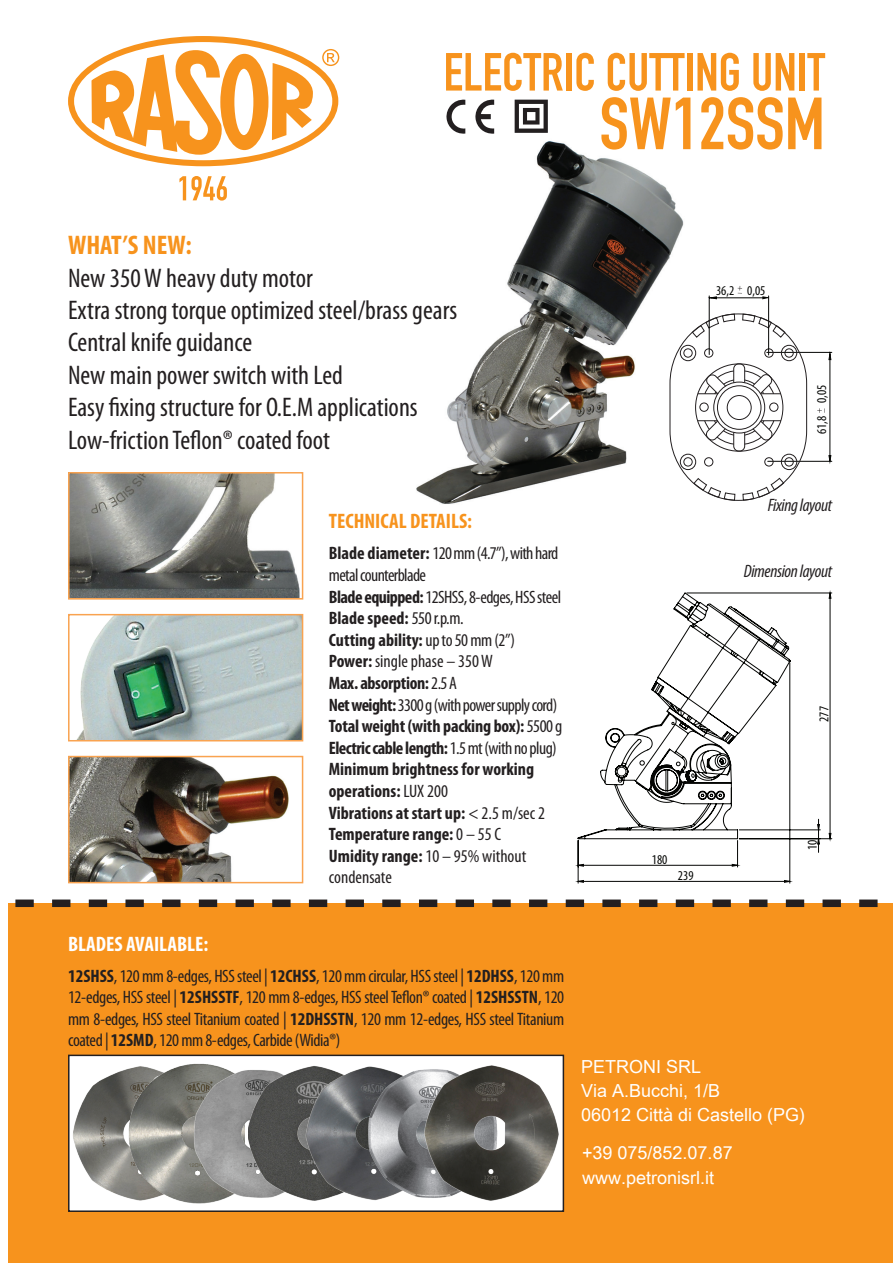
<style>
.page{position:relative;width:893px;height:1263px;background:#fff}
.page>*{position:absolute;margin:0;border:0;box-sizing:border-box;transform-origin:0 0}
.t1{font:72.45px "DIN Engschrift";color:#f7931d}
.t2{font:52.8px "DIN Engschrift";color:#f7931d}
.t3{font:condensed 27px/32.4px "Myriad Pro";color:#231f20}
.t4{font:700 condensed 27px "Myriad Pro";color:#f7931d}
.t5{font:700 condensed 21px "Myriad Pro";color:#f7931d}
.t6{font:700 condensed 21px "Myriad Pro";color:#fff}
.t7{font:700 condensed 18px/21.6px "Myriad Pro";color:#231f20}
.t8{font:condensed 18px/21.6px "Myriad Pro";letter-spacing:-.02em;color:#231f20;text-align:justify}
.t9{font:18px/37.5px "Arial Unicode MS";color:#fff}
.t10{font:italic condensed 18px "Myriad Pro";letter-spacing:-.02em;color:#231f20}
.t11{font:18px/23.2px "Arial";color:#fff}
.t12{font:condensed 13.5px "Myriad Pro";color:#040503}
.s1{font-weight:400}
.s2{font-weight:700}
</style>
<div class="page">
<img style="left:71px;top:475px;width:229px;height:122px">
<div style="left:68px;top:472px;width:235px;height:128px;border:2px solid #f9a350"></div>
<svg style="left:578px;top:592px;width:253px;height:275px"></svg>
<hr style="left:789px;top:663px;width:1px;height:220px;background:#040503">
<hr style="left:578px;top:840px;width:1px;height:43px;background:#040503">
<hr style="left:739px;top:830px;width:81px;height:1px;background:#040503">
<hr style="left:739px;top:838px;width:93px;height:1px;background:#040503">
<hr style="left:687px;top:593px;width:145px;height:1px;background:#040503">
<svg style="left:578px;top:880px;width:212px;height:3px"></svg>
<svg style="left:579px;top:840px;width:159px;height:27px"></svg>
<svg style="left:818px;top:593px;width:13px;height:259px"></svg>
<svg style="left:578px;top:592px;width:212px;height:247px"></svg>
<img style="left:416px;top:100px;width:268px;height:404px">
<div style="left:8px;top:903px;width:885px;height:360px;background:#f7931d"></div>
<div style="left:69px;top:1055px;width:494px;height:156px;background:#fff"></div>
<div style="left:68px;top:1054px;width:496px;height:158px;border:2px solid #231f20"></div>
<img style="left:71px;top:1054px;width:135px;height:144px">
<img style="left:128px;top:1063px;width:56px;height:139px">
<img style="left:71px;top:759px;width:218px;height:121px">
<div style="left:68px;top:756px;width:235px;height:127px;border:2px solid #f9a350"></div>
<img style="left:78px;top:617px;width:222px;height:121px">
<div style="left:68px;top:614px;width:235px;height:127px;border:2px solid #f9a350"></div>
<svg style="left:179px;top:176px;width:48px;height:25px"></svg>
<svg style="left:68px;top:36px;width:271px;height:130px"></svg>
<svg style="left:515px;top:100px;width:33px;height:33px"></svg>
<svg style="left:446px;top:99px;width:19px;height:35px"></svg>
<svg style="left:475px;top:99px;width:19px;height:35px"></svg>
<svg style="left:15px;top:899px;width:863px;height:8px"></svg>
<img style="left:184px;top:1060px;width:64px;height:144px">
<img style="left:248px;top:1070px;width:49px;height:128px">
<img style="left:297px;top:1066px;width:59px;height:135px">
<img style="left:356px;top:1066px;width:59px;height:135px">
<img style="left:415px;top:1060px;width:150px;height:141px">
<hr style="left:768px;top:461px;width:64px;height:1px;background:#040503">
<hr style="left:767px;top:352px;width:65px;height:1px;background:#040503">
<svg style="left:817px;top:353px;width:14px;height:109px"></svg>
<hr style="left:768px;top:296px;width:1px;height:59px;background:#040503">
<hr style="left:709px;top:296px;width:1px;height:58px;background:#040503">
<svg style="left:710px;top:286px;width:59px;height:13px"></svg>
<svg style="left:670px;top:314px;width:137px;height:187px"></svg>
<h2 class="t2" style="left:443px;top:41px;width:383px">ELECTRIC CUTTING UNIT</h2>
<h1 class="t1" style="left:599px;top:81px;width:227px">SW12SSM</h1>
<h3 class="t4" style="left:68px;top:228px;width:125px">WHAT’S NEW:</h3>
<h3 class="t3" style="left:68px;top:261px;width:391px">New 350 W heavy duty motor<br>Extra strong torque optimized steel/brass gears Central knife guidance<br>New main power switch with Led<br>Easy fixing structure for O.E.M applications Low-friction Teflon® coated foot</h3>
<p class="t5" style="left:329px;top:508px;width:145px">TECHNICAL DETAILS:</p>
<p class="t7" style="left:329px;top:542px;width:235px">Blade diameter: <span class="s1">120 mm (4.7”), with hard metal counterblade<br></span>Blade equipped: <span class="s1">12SHSS, 8-edges, HSS steel<br></span>Blade speed: <span class="s1">550 r.p.m.<br></span>Cutting ability: <span class="s1">up to 50 mm (2”)<br></span>Power: <span class="s1">single phase – 350 W<br></span>Max. absorption: <span class="s1">2.5 A<br></span>Net weight: <span class="s1">3300 g (with power supply cord)<br></span>Total weight (with packing box): <span class="s1">5500 g<br></span>Electric cable length: <span class="s1">1.5 mt (with no plug)<br></span>Minimum brightness for working operations: <span class="s1">LUX 200<br></span>Vibrations at start up: <span class="s1">&lt; 2.5 m/sec 2<br></span>Temperature range: <span class="s1">0 – 55 C<br></span>Umidity range: <span class="s1">10 – 95% without condensate</span></p>
<p class="t12" style="left:716px;top:282px;width:51px">36,2 0,05</p>
<p class="t12" style="left:813px;top:434px;width:51px;rotate:-90deg">61,8 0,05</p>
<p class="t10" style="left:768px;top:494px;width:66px">Fixing layout</p>
<p class="t10" style="left:744px;top:560px;width:90px">Dimension layout</p>
<p class="t12" style="left:652px;top:851px;width:17px">180</p>
<p class="t12" style="left:678px;top:867px;width:17px">239</p>
<p class="t12" style="left:816px;top:722px;width:17px;rotate:-90deg">277</p>
<p class="t12" style="left:804px;top:850px;width:12px;rotate:-90deg">10</p>
<p class="t6" style="left:68px;top:931px;width:142px">BLADES AVAILABLE:</p>
<p class="t8" style="left:68px;top:965px;width:498px"><span class="s2">12SHSS</span>, 120 mm 8-edges, HSS steel | <span class="s2">12CHSS</span>, 120 mm circular, HSS steel | <span class="s2">12DHSS</span>, 120 mm 12-edges, HSS steel | <span class="s2">12SHSSTF</span>, 120 mm 8-edges, HSS steel Teflon® coated | <span class="s2">12SHSSTN</span>, 120 mm 8-edges, HSS steel Titanium coated | <span class="s2">12DHSSTN</span>, 120 mm 12-edges, HSS steel Titanium coated | <span class="s2">12SMD</span>, 120 mm 8-edges, Carbide (Widia®)</p>
<p class="t11" style="left:581px;top:1055px;width:141px">PETRONI SRL<br>Via A.Bucchi, 1/B</p>
<p class="t9" style="left:581px;top:1095px;width:226px">06012 Città di Castello (PG) +39 075/852.07.87</p>
<p class="t9" style="left:582px;top:1158px;width:134px">www.petronisrl.it</p>
</div>
